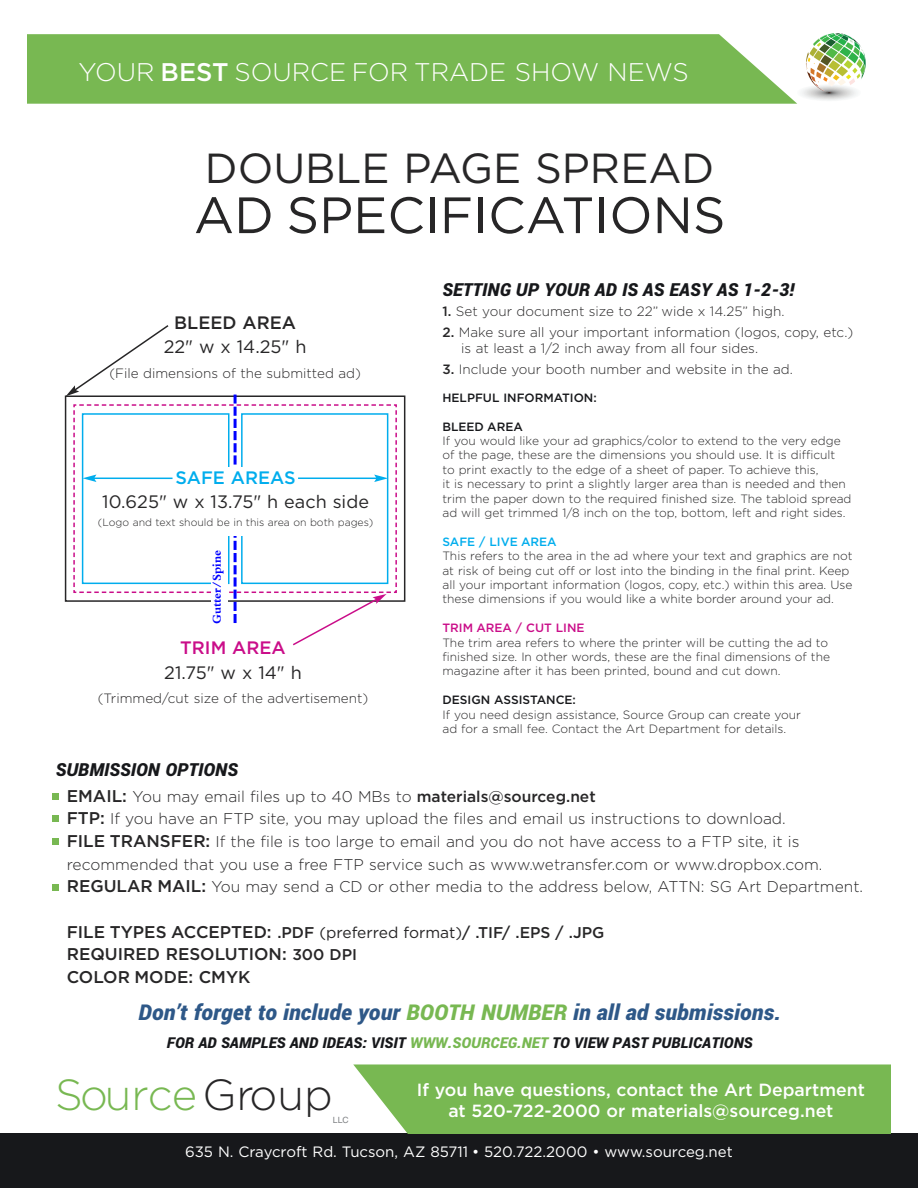
<style>
.page{position:relative;width:918px;height:1188px;background:#fff}
.page>*{position:absolute;margin:0;border:0;box-sizing:border-box;transform-origin:0 0}
.t1{font:51px "Gotham";color:#272627}
.t2{font:300 43.5px "Gotham";letter-spacing:-.01em;color:#78b852}
.t3{font:42px "Gotham";color:#272627}
.t4{font:300 25.5px "Gotham";color:#fff}
.t5{font:italic 900 21.75px "Roboto";letter-spacing:.01em;color:#2e5888}
.t6{font:italic 900 18px "Roboto";letter-spacing:.01em;color:#17181b}
.t7{font:18px "Gotham";color:#272627}
.t8{font:500 18px "Gotham";color:#272627}
.t9{font:500 18px "Gotham";color:#00aded}
.t10{font:500 18px "Gotham";color:#ca0d89}
.t11{font:500 17.55px/21.1px "Gotham";color:#fff;text-align:center}
.t12{font:500 16.95px/22.6px "Gotham";color:#272627}
.t13{font:300 15.6px/22.6px "Gotham";color:#272627}
.t14{font:500 15.6px "Gotham";color:#272627}
.t15{font:italic 900 15px "Roboto";letter-spacing:.01em;color:#17181b}
.t16{font:15px "Gotham";color:#fff}
.t17{font:300 13.5px/16.5px "Gotham";color:#272627}
.t18{font:700 12.6px "Bembo Std";color:#00f}
.t19{font:300 12px/14.4px "Gotham";color:#272627}
.t20{font:500 12px "Gotham";color:#17181b}
.t21{font:500 12px "Gotham";color:#ca0d89}
.t22{font:500 12px "Gotham";color:#00aded}
.t23{font:300 10.5px "Gotham";color:#272627}
.t24{font:8.55px "Helvetica";color:#7f8184}
.s1{font-weight:500}
.s2{font-weight:500;font-size:16.95px}
.s3{font-size:16.95px}
.s4{font-weight:400}
.s5{font-size:15.6px}
.s6{color:#78b852}
.s7{color:#272627}
</style>
<div class="page">
<div style="left:798px;top:85px;width:62px;height:16px;background:#fafbfb;border-radius:50%"></div>
<div style="left:800px;top:85px;width:58px;height:15px;background:#f6f8f8;border-radius:50%"></div>
<div style="left:802px;top:86px;width:54px;height:14px;background:#f3f4f4;border-radius:50%"></div>
<div style="left:803px;top:86px;width:52px;height:14px;background:#eff0f0;border-radius:50%"></div>
<div style="left:805px;top:87px;width:48px;height:12px;background:#eaebeb;border-radius:50%"></div>
<div style="left:807px;top:87px;width:44px;height:12px;background:#e4e5e5;border-radius:50%"></div>
<div style="left:809px;top:88px;width:40px;height:10px;background:#dfe0df;border-radius:50%"></div>
<div style="left:811px;top:88px;width:36px;height:10px;background:#d8d8d7;border-radius:50%"></div>
<div style="left:812px;top:88px;width:34px;height:9px;background:#d4d3d3;border-radius:50%"></div>
<div style="left:814px;top:89px;width:30px;height:8px;background:#cccccb;border-radius:50%"></div>
<div style="left:816px;top:89px;width:26px;height:7px;background:#c3c3c3;border-radius:50%"></div>
<div style="left:817px;top:90px;width:24px;height:6px;background:#c0bfbf;border-radius:50%"></div>
<div style="left:818px;top:90px;width:22px;height:6px;background:#b9b9b9;border-radius:50%"></div>
<hr style="left:820px;top:91px;width:18px;height:4px;background:#adaeae;border-radius:50%">
<hr style="left:822px;top:91px;width:14px;height:4px;background:#9e9e9e;border-radius:50%">
<img style="left:806px;top:33px;width:60px;height:61px">
<div style="left:0;top:1134px;width:918px;height:54px;background:#17181b"></div>
<svg style="left:27px;top:34px;width:770px;height:70px;background:#7fbc5b"></svg>
<div style="left:353px;top:1064px;width:538px;height:70px;background:#78b852"></div>
<div style="left:52px;top:884px;width:7px;height:7px;background:#78b852"></div>
<div style="left:52px;top:838px;width:7px;height:7px;background:#78b852"></div>
<div style="left:52px;top:815px;width:7px;height:7px;background:#78b852"></div>
<div style="left:52px;top:794px;width:7px;height:6px;background:#78b852"></div>
<svg style="left:66px;top:325px;width:332px;height:321px"></svg>
<h3 class="t4" style="left:79px;top:57px;width:612px">YOUR <span class="s1">BEST</span> SOURCE FOR TRADE SHOW NEWS</h3>
<h3 class="t3" style="left:205px;top:144px;width:511px">DOUBLE PAGE SPREAD</h3>
<h1 class="t1" style="left:194px;top:186px;width:533px">AD SPECIFICATIONS</h1>
<h3 class="t8" style="left:174px;top:312px;width:123px">BLEED AREA</h3>
<h3 class="t7" style="left:164px;top:337px;width:144px">22" w x 14.25" h</h3>
<p class="t17" style="left:109px;top:365px;width:253px">(File dimensions of the submitted ad)</p>
<h3 class="t9" style="left:176px;top:467px;width:122px">SAFE AREAS</h3>
<h3 class="t7" style="left:102px;top:492px;width:268px">10.625" w x 13.75" h each side</h3>
<p class="t23" style="left:98px;top:517px;width:277px">(Logo and text should be in this area on both pages)</p>
<p class="t18" style="left:212px;top:624px;width:76px;rotate:-90deg">Gutter/Spine</p>
<h3 class="t10" style="left:180px;top:637px;width:107px">TRIM AREA</h3>
<h3 class="t7" style="left:164px;top:662px;width:139px">21.75" w x 14" h</h3>
<p class="t17" style="left:98px;top:690px;width:272px">(Trimmed/cut size of the advertisement)</p>
<h3 class="t6" style="left:442px;top:280px;width:353px">SETTING UP YOUR AD IS AS EASY AS 1-2-3!</h3>
<p class="t17" style="left:442px;top:303px;width:343px"><span class="s1">1.</span> Set your document size to 22” wide x 14.25” high.</p>
<p class="t17" style="left:461px;top:324px;width:393px;text-indent:-19px"><span class="s1">2.</span> Make sure all your important information (logos, copy, etc.) is at least a 1/2 inch away from all four sides.</p>
<p class="t17" style="left:442px;top:362px;width:352px"><span class="s1">3.</span> Include your booth number and website in the ad.</p>
<p class="t20" style="left:442px;top:391px;width:156px">HELPFUL INFORMATION:</p>
<p class="t20" style="left:442px;top:419px;width:82px">BLEED AREA</p>
<p class="t19" style="left:442px;top:434px;width:411px">If you would like your ad graphics/color to extend to the very edge of the page, these are the dimensions you should use. It is difficult<br>to print exactly to the edge of a sheet of paper. To achieve this,<br>it is necessary to print a slightly larger area than is needed and then trim the paper down to the required finished size. The tabloid spread ad will get trimmed 1/8 inch on the top, bottom, left and right sides.</p>
<p class="t22" style="left:442px;top:535px;width:116px">SAFE / LIVE AREA</p>
<p class="t19" style="left:442px;top:549px;width:412px">This refers to the area in the ad where your text and graphics are not at risk of being cut off or lost into the binding in the final print. Keep all your important information (logos, copy, etc.) within this area. Use these dimensions if you would like a white border around your ad.</p>
<p class="t21" style="left:442px;top:621px;width:144px">TRIM AREA / CUT LINE</p>
<p class="t19" style="left:442px;top:635px;width:389px">The trim area refers to where the printer will be cutting the ad to finished size. In other words, these are the final dimensions of the magazine after it has been printed, bound and cut down.</p>
<p class="t20" style="left:442px;top:693px;width:135px">DESIGN ASSISTANCE:</p>
<p class="t19" style="left:442px;top:707px;width:360px">If you need design assistance, Source Group can create your ad for a small fee. Contact the Art Department for details.</p>
<h3 class="t6" style="left:56px;top:759px;width:184px">SUBMISSION OPTIONS</h3>
<p class="t13" style="left:67px;top:785px;width:798px"><span class="s2">EMAIL:</span> You may email files up to 40 MBs to <span class="s1">materials@sourceg.net<br></span><span class="s2">FTP:</span> If you have an FTP site, you may upload the files and email us instructions to download.<br><span class="s2">FILE TRANSFER:</span> If the file is too large to email and you do not have access to a FTP site, it is recommended that you use a free FTP service such as www.wetransfer.com or www.dropbox.com.<br><span class="s2">REGULAR MAIL:</span> You may send a CD or other media to the address below, ATTN: SG Art Department.</p>
<h3 class="t14" style="left:67px;top:923px;width:539px"><span class="s3">FILE TYPES ACCEPTED:</span> .PDF <span class="s4">(preferred format)</span>/ .TIF/ .EPS / .JPG</h3>
<h3 class="t12" style="left:67px;top:943px;width:292px">REQUIRED RESOLUTION: <span class="s5">300 DPI<br></span>COLOR MODE: CMYK</h3>
<h3 class="t5" style="left:139px;top:1000px;width:644px">DON’T FORGET TO INCLUDE YOUR <span class="s6">BOOTH NUMBER</span> IN ALL AD SUBMISSIONS.</h3>
<p class="t15" style="left:167px;top:1034px;width:587px">FOR AD SAMPLES AND IDEAS: VISIT <span class="s6">WWW.SOURCEG.NET</span> TO VIEW PAST PUBLICATIONS</p>
<h2 class="t2" style="left:55px;top:1069px;width:279px">Source<span class="s7">Group</span></h2>
<p class="t24" style="left:333px;top:1115px;width:17px">LLC</p>
<p class="t16" style="left:185px;top:1143px;width:549px">635 N. Craycroft Rd. Tucson, AZ 85711 • 520.722.2000 • www.sourceg.net</p>
<h3 class="t11" style="left:417px;top:1079px;width:449px">If you have questions, contact the Art Department at 520-722-2000 or materials@sourceg.net</h3>
</div>
